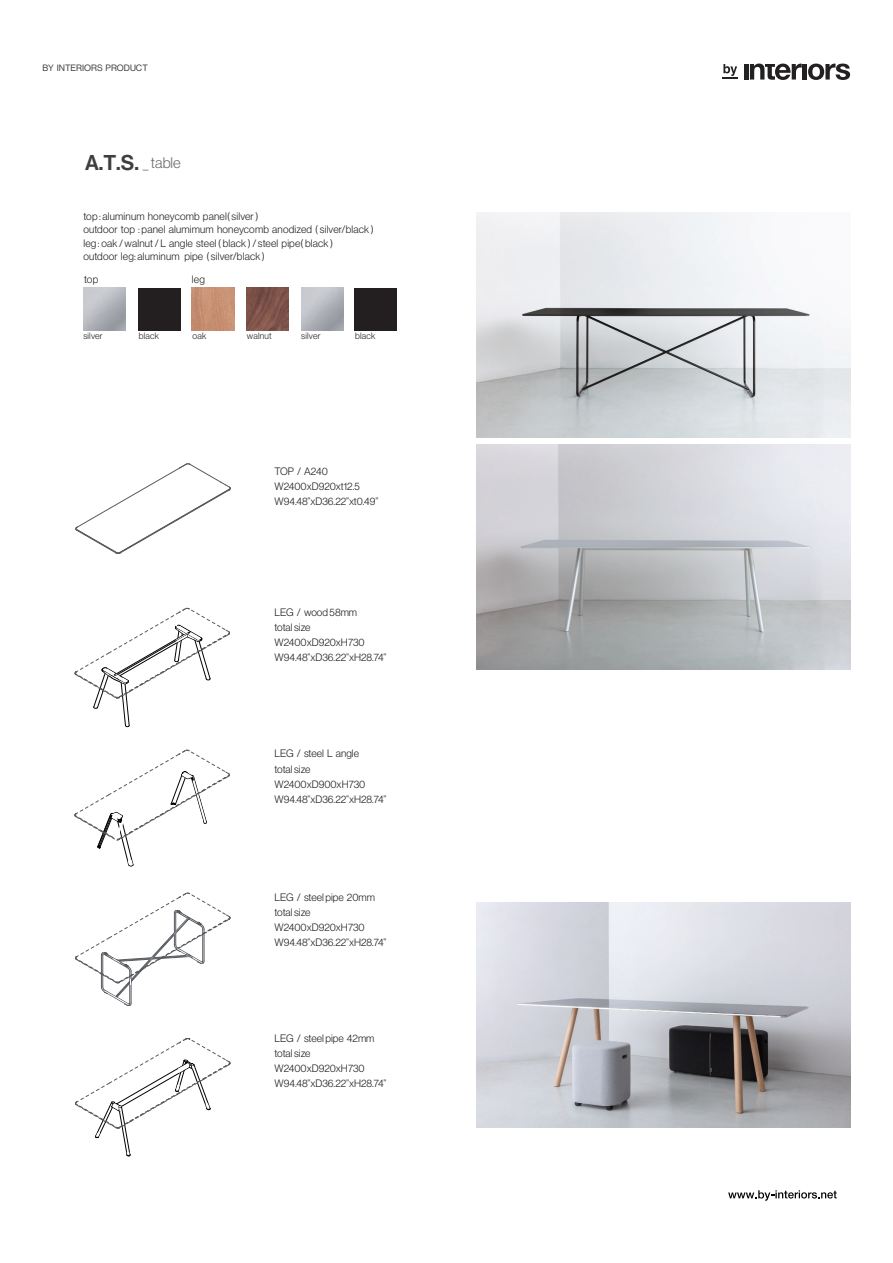
<style>
.page{position:relative;width:893px;height:1263px;background:#fff}
.page>*{position:absolute;margin:0;border:0;box-sizing:border-box;transform-origin:0 0}
.t1{font:21px "N Haas Grotesk DS Pro 65 Md";color:#3e3e3f}
.t2{font:10.5px/15px "N Haas Grotesk DS Pro 45 Lt";color:#231f20}
.t3{font:9px "N Haas Grotesk DS Pro 45 Lt";letter-spacing:.02em;color:#231f20}
.t4{font:9px "N Haas Grotesk DS Pro 55 Rg";color:#3e3e3f}
.s1{font-family:"N Haas Grotesk DS Pro 45 Lt";font-size:15px;color:#6c6d70}
</style>
<div class="page">
<img style="left:477px;top:903px;width:374px;height:225px">
<img style="left:476px;top:213px;width:374px;height:224px">
<img style="left:476px;top:444px;width:374px;height:225px">
<img style="left:192px;top:288px;width:42px;height:42px">
<img style="left:246px;top:288px;width:43px;height:42px">
<div style="left:355px;top:288px;width:42px;height:42px;background:#231f20"></div>
<div style="left:138px;top:288px;width:43px;height:42px;background:#231f20"></div>
<svg style="left:75px;top:893px;width:156px;height:113px"></svg>
<svg style="left:75px;top:608px;width:155px;height:119px"></svg>
<svg style="left:76px;top:464px;width:155px;height:90px"></svg>
<svg style="left:75px;top:750px;width:155px;height:116px"></svg>
<svg style="left:75px;top:1038px;width:156px;height:118px"></svg>
<hr style="left:744px;top:64px;width:4px;height:16px;background:#222021">
<svg style="left:750px;top:64px;width:52px;height:16px"></svg>
<hr style="left:803px;top:64px;width:4px;height:16px;background:#222021">
<svg style="left:808px;top:64px;width:42px;height:16px"></svg>
<svg style="left:722px;top:64px;width:16px;height:15px"></svg>
<svg style="left:728px;top:1190px;width:109px;height:11px"></svg>
<p class="t4" style="left:43px;top:63px;width:107px">BY INTERIORS PRODUCT</p>
<h1 class="t1" style="left:85px;top:151px;width:97px">A.T.S. <span class="s1">_ table</span></h1>
<p class="t2" style="left:83px;top:209px;width:292px;line-height:13.5px">top : aluminum honeycomb panel( silver )<br>outdoor top : panel alumimum honeycomb anodized ( silver/black ) leg : oak / walnut / L angle steel ( black ) / steel pipe( black )<br>outdoor leg: aluminum pipe ( silver/black )</p>
<p class="t2" style="left:84px;top:272px;width:16px">top</p>
<p class="t2" style="left:192px;top:272px;width:15px">leg</p>
<p class="t3" style="left:83px;top:331px;width:21px">silver</p>
<p class="t3" style="left:139px;top:331px;width:22px">black</p>
<p class="t3" style="left:192px;top:331px;width:15px">oak</p>
<p class="t3" style="left:247px;top:331px;width:26px">walnut</p>
<p class="t3" style="left:301px;top:331px;width:21px">silver</p>
<p class="t3" style="left:355px;top:331px;width:22px">black</p>
<p class="t2" style="left:274px;top:464px;width:105px">TOP / A240<br>W2400xD920xt12.5<br>W94.48”xD36.22”xt0.49”</p>
<p class="t2" style="left:274px;top:605px;width:114px">LEG / wood 58mm<br>total size<br>W2400xD920xH730<br>W94.48”xD36.22”xH28.74”</p>
<p class="t2" style="left:274px;top:746px;width:114px">LEG / steel L angle<br>total size<br>W2400xD900xH730<br>W94.48”xD36.22”xH28.74”</p>
<p class="t2" style="left:274px;top:890px;width:114px">LEG / steel pipe 20mm total size<br>W2400xD920xH730<br>W94.48”xD36.22”xH28.74”</p>
<p class="t2" style="left:274px;top:1030px;width:114px">LEG / steel pipe 42mm total size<br>W2400xD920xH730<br>W94.48”xD36.22”xH28.74”</p>
</div>
